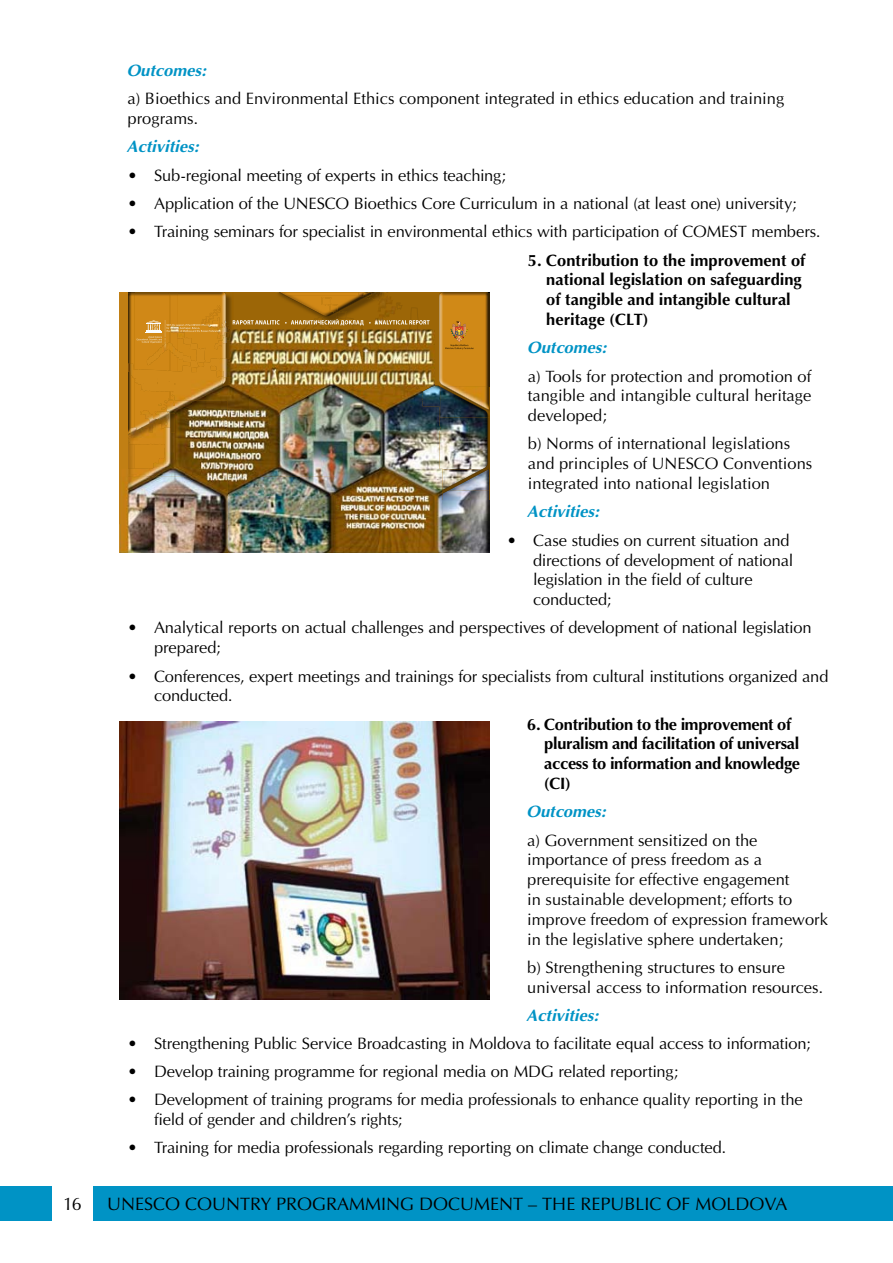
<style>
.page{position:relative;width:893px;height:1263px;background:#fff}
.page>*{position:absolute;margin:0;border:0;box-sizing:border-box;transform-origin:0 0}
.t1{font:18px "AG Opus HR";color:#000}
.t2{font:16.5px/19.8px "AG Opus HR";letter-spacing:-.005em;color:#000}
.t3{font:700 16.5px/19.8px "AG Opus HR";color:#000}
.t4{font:700 16.5px/19.8px "AG Opus HR";letter-spacing:-.02em;color:#000}
.t5{font:italic 700 16.5px "AG Opus HR";color:#0093c5}
.s1{font-family:"Pragmatica C";font-size:13.5px}
</style>
<div class="page">
<div style="left:94px;top:1186px;width:799px;height:34px;background:#0093c5"></div>
<div style="left:0;top:1186px;width:51px;height:34px;background:#0093c5"></div>
<img style="left:119px;top:722px;width:370px;height:277px">
<img style="left:128px;top:292px;width:314px;height:261px">
<img style="left:135px;top:444px;width:30px;height:25px">
<img style="left:128px;top:435px;width:7px;height:34px">
<img style="left:393px;top:386px;width:97px;height:84px">
<img style="left:411px;top:386px;width:12px;height:84px">
<img style="left:423px;top:386px;width:65px;height:84px">
<img style="left:442px;top:470px;width:48px;height:83px">
<img style="left:442px;top:470px;width:5px;height:20px">
<img style="left:488px;top:470px;width:1px;height:21px">
<img style="left:442px;top:491px;width:47px;height:9px">
<img style="left:447px;top:470px;width:41px;height:21px">
<svg style="left:442px;top:491px;width:6px;height:3px"></svg>
<img style="left:341px;top:487px;width:88px;height:41px">
<svg style="left:194px;top:453px;width:66px;height:28px;background:#988257"></svg>
<img style="left:440px;top:386px;width:48px;height:31px">
<img style="left:445px;top:293px;width:45px;height:93px">
<img style="left:440px;top:296px;width:49px;height:86px">
<img style="left:445px;top:386px;width:44px;height:24px">
<img style="left:439px;top:296px;width:1px;height:84px">
<svg style="left:489px;top:386px;width:1px;height:25px"></svg>
<img style="left:439px;top:292px;width:50px;height:4px">
<svg style="left:435px;top:380px;width:10px;height:6px"></svg>
<img style="left:285px;top:292px;width:73px;height:3px">
<img style="left:327px;top:295px;width:31px;height:7px">
<img style="left:285px;top:295px;width:42px;height:7px">
<svg style="left:279px;top:292px;width:6px;height:3px"></svg>
<img style="left:223px;top:292px;width:11px;height:93px">
<img style="left:136px;top:431px;width:8px;height:2px">
<img style="left:225px;top:294px;width:1px;height:87px">
<img style="left:128px;top:294px;width:7px;height:141px">
<img style="left:170px;top:292px;width:55px;height:80px">
<img style="left:201px;top:305px;width:20px;height:15px">
<img style="left:169px;top:293px;width:9px;height:113px">
<img style="left:170px;top:294px;width:1px;height:106px">
<img style="left:135px;top:292px;width:35px;height:87px">
<svg style="left:128px;top:292px;width:7px;height:2px"></svg>
<img style="left:136px;top:412px;width:8px;height:18px">
<svg style="left:128px;top:434px;width:2px;height:9px"></svg>
<div style="left:120px;top:292px;width:8px;height:261px;background:#c17f14"></div>
<svg style="left:233px;top:302px;width:196px;height:27px;background:#9f6e19"></svg>
<svg style="left:137px;top:320px;width:74px;height:27px"></svg>
<svg style="left:445px;top:321px;width:29px;height:29px"></svg>
<img style="left:227px;top:324px;width:151px;height:6px">
<img style="left:171px;top:324px;width:56px;height:37px">
<img style="left:144px;top:400px;width:31px;height:33px">
<img style="left:155px;top:404px;width:15px;height:21px">
<img style="left:211px;top:312px;width:15px;height:12px">
<img style="left:358px;top:292px;width:30px;height:13px">
<p class="t5" style="left:128px;top:61px;width:80px">Outcomes:</p>
<p class="t2" style="left:128px;top:89px;width:658px">a) Bioethics and Environmental Ethics component integrated in ethics education and training programs.</p>
<p class="t5" style="left:128px;top:137px;width:73px">Activities:</p>
<p class="t2" style="left:128px;top:165px;width:380px">• Sub<span class="s1">-</span>regional meeting of experts in ethics teaching;</p>
<p class="t2" style="left:128px;top:194px;width:670px">• Application of the UNESCO Bioethics Core Curriculum in a national (at least one) university;</p>
<p class="t2" style="left:128px;top:222px;width:694px">• Training seminars for specialist in environmental ethics with participation of COMEST members.</p>
<p class="t3" style="left:546px;top:250px;width:261px;text-indent:-18px">5. Contribution to the improvement of national legislation on safeguarding of tangible and intangible cultural heritage (CLT)</p>
<p class="t5" style="left:528px;top:338px;width:80px">Outcomes:</p>
<p class="t2" style="left:528px;top:366px;width:285px;text-align:justify">a) Tools for protection and promotion of tangible and intangible cultural heritage developed;</p>
<p class="t2" style="left:528px;top:434px;width:286px">b) Norms of international legislations and principles of UNESCO Conventions integrated into national legislation</p>
<p class="t5" style="left:528px;top:502px;width:73px">Activities:</p>
<p class="t2" style="left:533px;top:530px;width:262px;text-indent:-26px">• Case studies on current situation and directions of development of national legislation in the field of culture conducted;</p>
<p class="t2" style="left:154px;top:618px;width:659px;text-indent:-26px">• Analytical reports on actual challenges and perspectives of development of national legislation prepared;</p>
<p class="t2" style="left:154px;top:666px;width:676px;text-indent:-26px">• Conferences, expert meetings and trainings for specialists from cultural institutions organized and conducted.</p>
<p class="t4" style="left:544px;top:714px;width:257px;text-indent:-17px">6. Contribution to the improvement of pluralism and facilitation of universal access to information and knowledge (Ci)</p>
<p class="t5" style="left:527px;top:802px;width:80px">Outcomes:</p>
<p class="t2" style="left:527px;top:830px;width:302px">a) Government sensitized on the importance of press freedom as a prerequisite for effective engagement<br>in sustainable development; efforts to improve freedom of expression framework in the legislative sphere undertaken;</p>
<p class="t2" style="left:527px;top:958px;width:297px">b) Strengthening structures to ensure universal access to information resources.</p>
<p class="t5" style="left:527px;top:1005px;width:73px">Activities:</p>
<p class="t2" style="left:128px;top:1034px;width:684px">• Strengthening Public Service Broadcasting in Moldova to facilitate equal access to information;</p>
<p class="t2" style="left:128px;top:1062px;width:552px">• Develop training programme for regional media on MDG related reporting;</p>
<p class="t2" style="left:154px;top:1090px;width:650px;text-indent:-26px">• Development of training programs for media professionals to enhance quality reporting in the field of gender and children’s rights;</p>
<p class="t2" style="left:128px;top:1137px;width:600px">• Training for media professionals regarding reporting on climate change conducted.</p>
<p class="t1" style="left:63px;top:1193px;width:20px">16</p>
<p class="t1" style="left:107px;top:1194px;width:682px">UNESCO COUNTRY PROGRAMMING DOCUMENT – THE REPUBLIC OF MOLDOVA</p>
</div>
